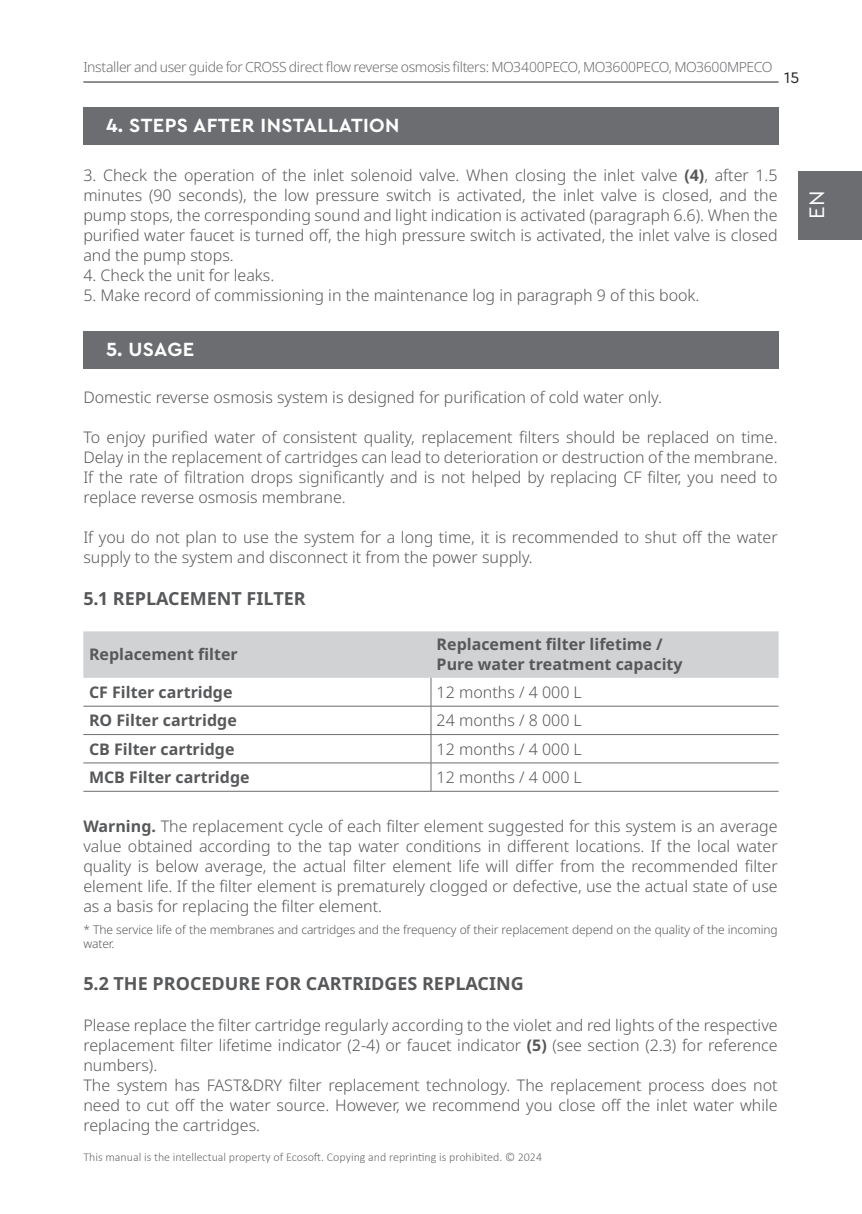
<style>
.page{position:relative;width:862px;height:1214px;background:#fff}
.page>*{position:absolute;margin:0;border:0;box-sizing:border-box;transform-origin:0 0}
.t1{font:22px "Cera PRO";color:#fff}
.t2{font:700 20px "Cera PRO";letter-spacing:.02em;color:#fff}
.t3{font:700 18px "Noto Sans";color:#57585a}
.t4{font:300 16px/20px "Noto Sans";color:#57585a;text-align:justify}
.t5{font:700 16px/20px "Noto Sans";color:#57585a}
.t6{font:16px "Cera PRO";color:#231f20}
.t7{font:300 14px "Noto Sans";letter-spacing:-.03em;color:#6c6d70}
.t8{font:300 12px/14px "Noto Sans";letter-spacing:-.01em;color:#57585a}
.t9{font:300 12px "Calibri";color:#6c6d70}
.s1{font-weight:700}
</style>
<div class="page">
<hr style="left:83px;top:81px;width:695px;height:1px;background:#231f20">
<div style="left:798px;top:171px;width:64px;height:68px;background:#6c6d70"></div>
<svg style="left:83px;top:631px;width:695px;height:159px"></svg>
<hr style="left:83px;top:790px;width:348px;height:1px;background:#6c6d70">
<hr style="left:431px;top:790px;width:347px;height:1px;background:#6c6d70">
<div style="left:83px;top:108px;width:695px;height:37px;background:#6c6d70"></div>
<div style="left:83px;top:332px;width:695px;height:37px;background:#6c6d70"></div>
<p class="t7" style="left:83px;top:57px;width:691px">Installer and user guide for CROSS direct flow reverse osmosis filters: MO3400PECO, MO3600PECO, MO3600MPECO</p>
<p class="t6" style="left:784px;top:67px;width:16px">15</p>
<p class="t2" style="left:106px;top:112px;width:295px">4. STEPS AFTER INSTALLATION</p>
<p class="t4" style="left:83px;top:166px;width:696px">3. Check the operation of the inlet solenoid valve. When closing the inlet valve <span class="s1">(4)</span>, after 1.5 minutes (90 seconds), the low pressure switch is activated, the inlet valve is closed, and the pump stops, the corresponding sound and light indication is activated (paragraph 6.6). When the purified water faucet is turned off, the high pressure switch is activated, the inlet valve is closed and the pump stops.</p>
<p class="t4" style="left:83px;top:266px;width:192px">4. Check the unit for leaks.</p>
<p class="t4" style="left:83px;top:286px;width:617px">5. Make record of commissioning in the maintenance log in paragraph 9 of this book.</p>
<h1 class="t1" style="left:802px;top:219px;width:30px;rotate:-90deg">EN</h1>
<p class="t2" style="left:106px;top:336px;width:90px">5. USAGE</p>
<p class="t4" style="left:83px;top:387px;width:580px">Domestic reverse osmosis system is designed for purification of cold water only.</p>
<p class="t4" style="left:83px;top:427px;width:696px">To enjoy purified water of consistent quality, replacement filters should be replaced on time.<br>Delay in the replacement of cartridges can lead to deterioration or destruction of the membrane.<br>If the rate of filtration drops significantly and is not helped by replacing CF filter, you need to replace reverse osmosis membrane.</p>
<p class="t4" style="left:83px;top:527px;width:696px">If you do not plan to use the system for a long time, it is recommended to shut off the water supply to the system and disconnect it from the power supply.</p>
<p class="t3" style="left:83px;top:586px;width:224px">5.1 REPLACEMENT FILTER</p>
<p class="t5" style="left:89px;top:644px;width:150px">Replacement filter</p>
<p class="t5" style="left:437px;top:634px;width:247px">Replacement filter lifetime /<br>Pure water treatment capacity</p>
<p class="t5" style="left:89px;top:682px;width:145px">CF Filter cartridge</p>
<p class="t4" style="left:437px;top:682px;width:147px">12 months / 4 000 L</p>
<p class="t5" style="left:89px;top:710px;width:149px">RO Filter cartridge</p>
<p class="t4" style="left:437px;top:710px;width:147px">24 months / 8 000 L</p>
<p class="t5" style="left:89px;top:739px;width:147px">CB Filter cartridge</p>
<p class="t4" style="left:437px;top:739px;width:147px">12 months / 4 000 L</p>
<p class="t5" style="left:89px;top:767px;width:162px">MCB Filter cartridge</p>
<p class="t4" style="left:437px;top:767px;width:147px">12 months / 4 000 L</p>
<p class="t4" style="left:83px;top:816px;width:696px"><span class="s1">Warning.</span> The replacement cycle of each filter element suggested for this system is an average value obtained according to the tap water conditions in different locations. If the local water quality is below average, the actual filter element life will differ from the recommended filter element life. If the filter element is prematurely clogged or defective, use the actual state of use as a basis for replacing the filter element.</p>
<p class="t8" style="left:83px;top:923px;width:696px">* The service life of the membranes and cartridges and the frequency of their replacement depend on the quality of the incoming water.</p>
<p class="t3" style="left:83px;top:971px;width:442px">5.2 THE PROCEDURE FOR CARTRIDGES REPLACING</p>
<p class="t4" style="left:83px;top:1014px;width:696px;text-align:left">Please replace the filter cartridge regularly according to the violet and red lights of the respective replacement filter lifetime indicator (2-4) or faucet indicator <span class="s1">(5)</span> (see section (2.3) for reference numbers).<br>The system has FAST&amp;DRY filter replacement technology. The replacement process does not need to cut off the water source. However, we recommend you close off the inlet water while replacing the cartridges.</p>
<p class="t9" style="left:83px;top:1148px;width:460px">This manual is the intellectual property of Ecosoft. Copying and reprinting is prohibited. © 2024</p>
</div>
